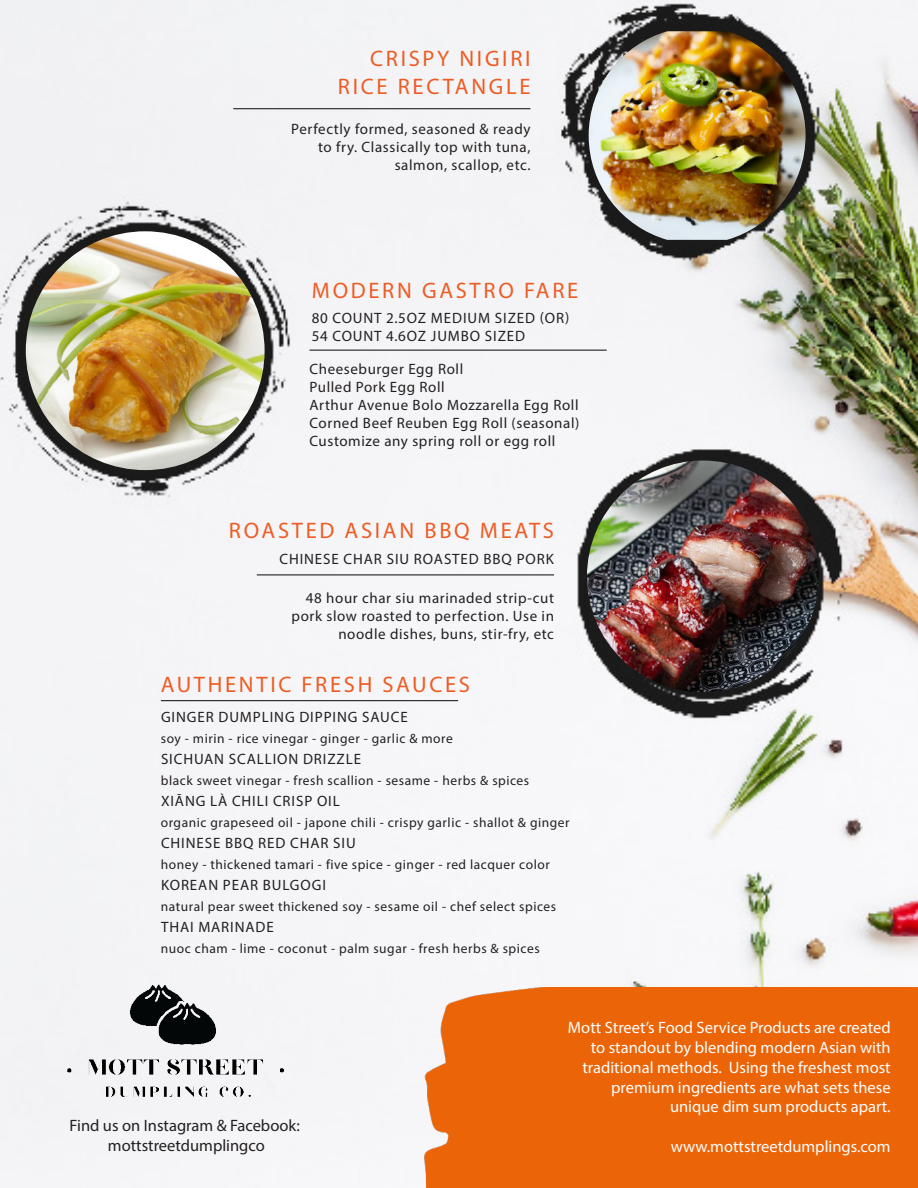
<style>
.page{position:relative;width:918px;height:1188px;background:#fff}
.page>*{position:absolute;margin:0;border:0;box-sizing:border-box;transform-origin:0 0}
.t1{font:22.5px/28.5px "Myriad Pro";letter-spacing:.12em;color:#ee5c24;text-align:right}
.t2{font:16.5px/19.8px "Myriad Pro";color:#fff;text-align:right}
.t3{font:16.5px/19.8px "Myriad Pro";color:#231f20;text-align:center}
.t4{font:15px/18px "Myriad Pro";letter-spacing:.04em;color:#231f20;text-align:right}
.t5{font:15px "Myriad Pro";letter-spacing:.06em;color:#231f20}
.t6{font:13.5px "Myriad Pro";letter-spacing:.04em;color:#231f20}
</style>
<div class="page">
<img style="left:0;top:0;width:918px;height:1187px">
<img style="left:384px;top:988px;width:534px;height:200px">
<img style="left:589px;top:31px;width:217px;height:209px">
<img style="left:587px;top:461px;width:232px;height:231px;border-radius:116px">
<img style="left:26px;top:231px;width:239px;height:239px;border-radius:119px">
<img style="left:41px;top:964px;width:259px;height:144px">
<hr style="left:233px;top:108px;width:298px;height:1px;background:#231f20">
<hr style="left:257px;top:574px;width:297px;height:1px;background:#231f20">
<hr style="left:309px;top:350px;width:298px;height:1px;background:#231f20">
<hr style="left:161px;top:700px;width:297px;height:1px;background:#231f20">
<p class="t1" style="left:338px;top:44px;width:194px">CRISPY NIGIRI<br>RICE RECTANGLE</p>
<p class="t4" style="left:291px;top:120px;width:241px">Perfectly formed, seasoned &amp; ready to fry. Classically top with tuna, salmon, scallop, etc.</p>
<p class="t1" style="left:312px;top:276px;width:268px">MODERN GASTRO FARE</p>
<p class="t5" style="left:312px;top:308px;width:259px">80 COUNT 2.5OZ MEDIUM SIZED (OR)</p>
<p class="t5" style="left:312px;top:326px;width:215px">54 COUNT 4.6OZ JUMBO SIZED</p>
<p class="t4" style="left:309px;top:360px;width:271px;text-align:left">Cheeseburger Egg Roll<br>Pulled Pork Egg Roll<br>Arthur Avenue Bolo Mozzarella Egg Roll<br>Corned Beef Reuben Egg Roll (seasonal)<br>Customize any spring roll or egg roll</p>
<p class="t1" style="left:229px;top:516px;width:327px">ROASTED ASIAN BBQ MEATS</p>
<p class="t5" style="left:279px;top:550px;width:276px">CHINESE CHAR SIU ROASTED BBQ PORK</p>
<p class="t4" style="left:292px;top:589px;width:264px">48 hour char siu marinaded strip-cut pork slow roasted to perfection. Use in noodle dishes, buns, stir-fry, etc</p>
<p class="t1" style="left:161px;top:669px;width:311px">AUTHENTIC FRESH SAUCES</p>
<p class="t5" style="left:161px;top:708px;width:248px">GINGER DUMPLING DIPPING SAUCE</p>
<p class="t6" style="left:161px;top:731px;width:293px">soy - mirin - rice vinegar - ginger - garlic &amp; more</p>
<p class="t5" style="left:161px;top:750px;width:202px">SICHUAN SCALLION DRIZZLE</p>
<p class="t6" style="left:161px;top:773px;width:370px">black sweet vinegar - fresh scallion - sesame - herbs &amp; spices</p>
<p class="t5" style="left:161px;top:792px;width:180px">XIĀNG LÀ CHILI CRISP OIL</p>
<p class="t6" style="left:161px;top:815px;width:410px">organic grapeseed oil - japone chili - crispy garlic - shallot &amp; ginger</p>
<p class="t5" style="left:161px;top:834px;width:196px">CHINESE BBQ RED CHAR SIU</p>
<p class="t6" style="left:161px;top:857px;width:390px">honey - thickened tamari - five spice - ginger - red lacquer color</p>
<p class="t5" style="left:161px;top:876px;width:166px">KOREAN PEAR BULGOGI</p>
<p class="t6" style="left:161px;top:899px;width:397px">natural pear sweet thickened soy - sesame oil - chef select spices</p>
<p class="t5" style="left:161px;top:918px;width:114px">THAI MARINADE</p>
<p class="t6" style="left:161px;top:941px;width:380px">nuoc cham - lime - coconut - palm sugar - fresh herbs &amp; spices</p>
<p class="t3" style="left:70px;top:1116px;width:232px">Find us on Instagram &amp; Facebook: mottstreetdumplingco</p>
<p class="t2" style="left:568px;top:1017px;width:324px">Mott Street’s Food Service Products are created to standout by blending modern Asian with traditional methods. Using the freshest most premium ingredients are what sets these unique dim sum products apart.</p>
<p class="t2" style="left:671px;top:1136px;width:222px">www.mottstreetdumplings.com</p>
</div>
